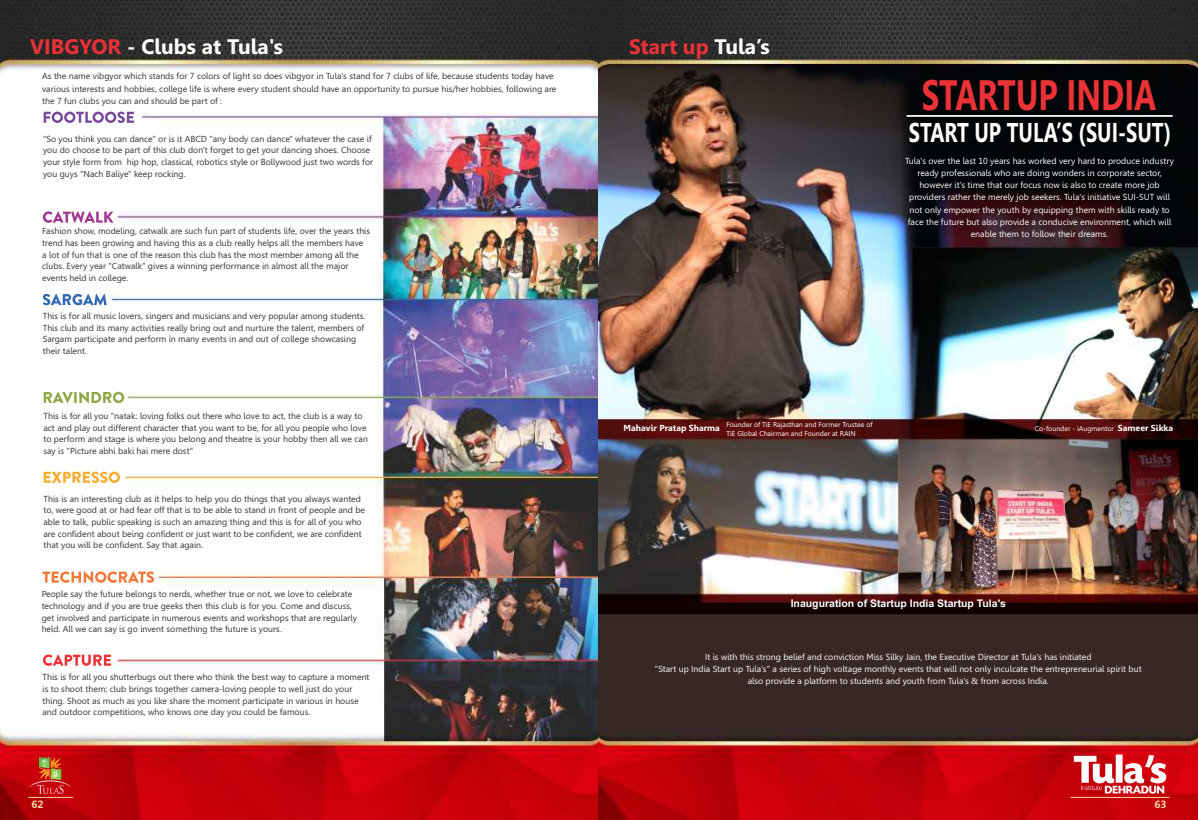
<style>
.page{position:relative;width:1198px;height:820px;background:#fff}
.page>*{position:absolute;margin:0;border:0;box-sizing:border-box;transform-origin:0 0}
.t1{font:700 42.52px "Gisha";color:#ed3237;scale:.74 1}
.t2{font:700 27.12px "Gisha";color:#fefefe;scale:.74 1}
.t3{font:700 21px "Gisha";color:#fefefe}
.t4{font:700 21px "Gisha";color:#ed3237}
.t5{font:700 10.5px "Arial";color:#fefefe}
.t6{font:700 10.5px "Gisha";color:#fdd1a1}
.t7{font:8.75px/11.6px "Gisha";color:#373435}
.t8{font:8.75px/12.1px "Gisha";color:#fefefe;text-align:center}
.t9{font:700 8.75px "Gisha";color:#fefefe}
.t10{font:7px/9px "Gisha";color:#fefefe}
.s1{color:#ed3237}
.s2{color:#fefefe}
.s3{font-weight:700;font-size:8.75px}
</style>
<div class="page">
<img style="left:0;top:0;width:599px;height:819px">
<hr style="left:29px;top:796px;width:44px;height:1px;background:#fdd1a1">
<svg style="left:29px;top:756px;width:43px;height:37px;background:#c33222"></svg>
<svg style="left:44px;top:112px;width:90px;height:11px"></svg>
<svg style="left:43px;top:211px;width:70px;height:12px"></svg>
<svg style="left:43px;top:294px;width:64px;height:11px"></svg>
<svg style="left:44px;top:391px;width:80px;height:12px"></svg>
<svg style="left:44px;top:471px;width:76px;height:11px"></svg>
<svg style="left:42px;top:571px;width:112px;height:11px"></svg>
<svg style="left:43px;top:654px;width:68px;height:11px"></svg>
<img style="left:599px;top:0;width:598px;height:819px">
<hr style="left:906px;top:115px;width:266px;height:2px;background:#fefefe">
<svg style="left:1073px;top:754px;width:93px;height:39px"></svg>
<hr style="left:1070px;top:796px;width:99px;height:1px;background:#fdd1a1">
<h3 class="t3" style="left:30px;top:39px;width:254px"><span class="s1">VIBGYOR</span> - Clubs at Tula's</h3>
<p class="t7" style="left:42px;top:71px;width:515px;line-height:12.1px">As the name vibgyor which stands for 7 colors of light so does vibgyor in Tula's stand for 7 clubs of life, because students today have various interests and hobbies, college life is where every student should have an opportunity to pursue his/her hobbies, following are the 7 fun clubs you can and should be part of :</p>
<p class="t7" style="left:43px;top:133px;width:332px">"So you think you can dance" or is it ABCD "any body can dance" whatever the case if you do choose to be part of this club don't forget to get your dancing shoes. Choose your style form from hip hop, classical, robotics style or Bollywood just two words for you guys "Nach Baliye" keep rocking.</p>
<p class="t7" style="left:42px;top:226px;width:329px">Fashion show, modeling, catwalk are such fun part of students life, over the years this trend has been growing and having this as a club really helps all the members have<br>a lot of fun that is one of the reason this club has the most member among all the clubs. Every year "Catwalk" gives a winning performance in almost all the major events held in college.</p>
<p class="t7" style="left:43px;top:311px;width:324px">This is for all music lovers, singers and musicians and very popular among students.<br>This club and its many activities really bring out and nurture the talent, members of Sargam participate and perform in many events in and out of college showcasing their talent.</p>
<p class="t7" style="left:43px;top:411px;width:326px">This is for all you “natak: loving folks out there who love to act, the club is a way to act and play out different character that you want to be, for all you people who love to perform and stage is where you belong and theatre is your hobby then all we can say is "Picture abhi baki hai mere dost"</p>
<p class="t7" style="left:43px;top:493px;width:323px">This is an interesting club as it helps to help you do things that you always wanted to, were good at or had fear off that is to be able to stand in front of people and be able to talk, public speaking is such an amazing thing and this is for all of you who are confident about being confident or just want to be confident, we are confident that you will be confident. Say that again.</p>
<p class="t7" style="left:42px;top:589px;width:317px">People say the future belongs to nerds, whether true or not, we love to celebrate technology and if you are true geeks then this club is for you. Come and discuss, get involved and participate in numerous events and workshops that are regularly held. All we can say is go invent something the future is yours.</p>
<p class="t7" style="left:43px;top:672px;width:328px">This is for all you shutterbugs out there who think the best way to capture a moment is to shoot them; club brings together camera-loving people to well just do your thing. Shoot as much as you like share the moment participate in various in house and outdoor competitions, who knows one day you could be famous.</p>
<p class="t6" style="left:31px;top:799px;width:14px">62</p>
<h3 class="t4" style="left:629px;top:38px;width:142px">Start up <span class="s2">Tula’s</span></h3>
<h1 class="t1" style="left:921px;top:78px;width:318px">STARTUP INDIA</h1>
<h2 class="t2" style="left:908px;top:121px;width:356px">START UP TULA’S (SUI-SUT)</h2>
<p class="t8" style="left:905px;top:156px;width:270px">Tula's over the last 10 years has worked very hard to produce industry ready professionals who are doing wonders in corporate sector, however it's time that our focus now is also to create more job providers rather the merely job seekers. Tula's initiative SUI-SUT will not only empower the youth by equipping them with skills ready to face the future but also provide a conducive environment, which will enable them to follow their dreams.</p>
<p class="t9" style="left:623px;top:424px;width:98px">Mahavir Pratap Sharma</p>
<p class="t10" style="left:726px;top:420px;width:148px">Founder of TiE Rajasthan and Former Trustee of<br>TiE Global Chairman and Founder at RAIN</p>
<p class="t10" style="left:1034px;top:424px;width:140px">Co-founder - iAugmentor <span class="s3">Sameer Sikka</span></p>
<p class="t5" style="left:790px;top:598px;width:217px">Inauguration of Startup India Startup Tula's</p>
<p class="t8" style="left:655px;top:651px;width:488px">It is with this strong belief and conviction Miss Silky Jain, the Executive Director at Tula's has initiated<br>"Start up India Start up Tula's" a series of high voltage monthly events that will not only inculcate the entrepreneurial spirit but also provide a platform to students and youth from Tula's &amp; from across India.</p>
<p class="t6" style="left:1154px;top:799px;width:14px">63</p>
</div>
